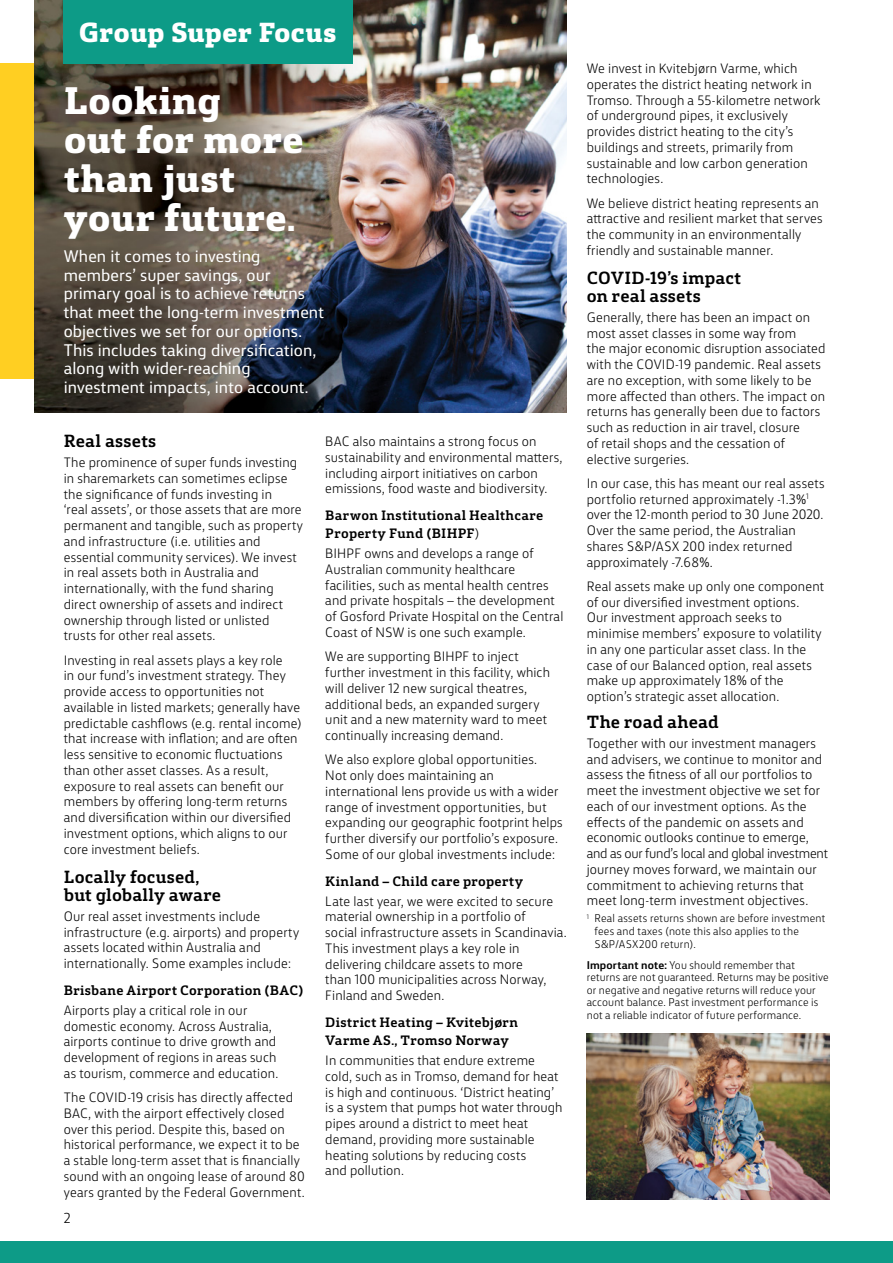
<style>
.page{position:relative;width:893px;height:1263px;background:#fff}
.page>*{position:absolute;margin:0;border:0;box-sizing:border-box;transform-origin:0 0}
.BODY_COPY_MAIN{font:800 36px/39px "CBA Slab";letter-spacing:.005em;color:#fff}
.t1{font:800 25.8px "CBA Slab";color:#fff}
.t2{font:700 16.5px/18.3px "CBA Slab";letter-spacing:.005em;color:#000}
.t3{font:15.75px/18.8px "CBA Sans";letter-spacing:.005em;color:#fff}
.BODY_COPY_MAIN-2{font:300 13.5px "CBA Sans";color:#000}
.t4{font:300 12.75px/15.8px "CBA Sans";letter-spacing:.01em;color:#000}
.t5{font:700 12.75px/18.3px "CBA Slab";letter-spacing:.02em;color:#000}
.t6{font:300 10.5px/12.6px "CBA Sans";letter-spacing:.015em;color:#000}
.s1{font-family:"CBA Sans";font-weight:300}
.s2{font-weight:700}
</style>
<div class="page">
<div style="left:0;top:63px;width:298px;height:316px;background:#ffcf22"></div>
<div style="left:0;top:1241px;width:893px;height:22px;background:#0d9b87"></div>
<img style="left:34px;top:0;width:533px;height:412px">
<img style="left:587px;top:1033px;width:242px;height:167px">
<div style="left:64px;top:0;width:289px;height:63px;background:#0d9b87"></div>
<p class="t1" style="left:79px;top:18px;width:260px">Group Super Focus</p>
<p class="BODY_COPY_MAIN" style="left:64px;top:82px;width:242px">Looking<br>out for more than just your future.</p>
<p class="t3" style="left:64px;top:245px;width:262px">When it comes to investing members’ super savings, our primary goal is to achieve returns that meet the long-term investment objectives we set for our options.<br>This includes taking diversification, along with wider-reaching investment impacts, into account.</p>
<p class="t2" style="left:64px;top:430px;width:94px">Real assets</p>
<p class="t4" style="left:64px;top:453px;width:241px">The prominence of super funds investing in sharemarkets can sometimes eclipse the significance of funds investing in<br>‘real assets’, or those assets that are more permanent and tangible, such as property and infrastructure (i.e. utilities and essential community services). We invest in real assets both in Australia and internationally, with the fund sharing direct ownership of assets and indirect ownership through listed or unlisted trusts for other real assets.</p>
<p class="t4" style="left:64px;top:651px;width:240px">Investing in real assets plays a key role<br>in our fund’s investment strategy. They provide access to opportunities not available in listed markets; generally have predictable cashflows (e.g. rental income) that increase with inflation; and are often less sensitive to economic fluctuations than other asset classes. As a result, exposure to real assets can benefit our members by offering long-term returns and diversification within our diversified investment options, which aligns to our core investment beliefs.</p>
<p class="t2" style="left:64px;top:865px;width:159px">Locally focused, but globally aware</p>
<p class="t4" style="left:64px;top:907px;width:237px">Our real asset investments include infrastructure (e.g. airports) and property assets located within Australia and internationally. Some examples include:</p>
<p class="t5" style="left:64px;top:979px;width:241px">Brisbane Airport Corporation (BAC)</p>
<p class="t4" style="left:64px;top:1001px;width:216px">Airports play a critical role in our domestic economy. Across Australia, airports continue to drive growth and development of regions in areas such as tourism, commerce and education.</p>
<p class="t4" style="left:64px;top:1088px;width:242px">The COVID-19 crisis has directly affected BAC, with the airport effectively closed over this period. Despite this, based on historical performance, we expect it to be a stable long-term asset that is financially sound with an ongoing lease of around 80 years granted by the Federal Government.</p>
<p class="BODY_COPY_MAIN-2" style="left:64px;top:1207px;width:8px">2</p>
<p class="t4" style="left:325px;top:432px;width:239px">BAC also maintains a strong focus on sustainability and environmental matters, including airport initiatives on carbon emissions, food waste and biodiversity.</p>
<p class="t5" style="left:325px;top:505px;width:220px">Barwon Institutional Healthcare<br>Property Fund (BIHPF<span class="s1">)</span></p>
<p class="t4" style="left:325px;top:545px;width:240px">BIHPF owns and develops a range of Australian community healthcare facilities, such as mental health centres and private hospitals – the development of Gosford Private Hospital on the Central Coast of NSW is one such example.</p>
<p class="t4" style="left:325px;top:648px;width:226px">We are supporting BIHPF to inject further investment in this facility, which will deliver 12 new surgical theatres, additional beds, an expanded surgery unit and a new maternity ward to meet continually increasing demand.</p>
<p class="t4" style="left:325px;top:751px;width:239px">We also explore global opportunities.<br>Not only does maintaining an international lens provide us with a wider range of investment opportunities, but expanding our geographic footprint helps further diversify our portfolio’s exposure.<br>Some of our global investments include:</p>
<p class="t5" style="left:325px;top:870px;width:199px">Kinland – Child care property</p>
<p class="t4" style="left:325px;top:892px;width:243px">Late last year, we were excited to secure material ownership in a portfolio of<br>social infrastructure assets in Scandinavia.<br>This investment plays a key role in delivering childcare assets to more<br>than 100 municipalities across Norway, Finland and Sweden.</p>
<p class="t5" style="left:325px;top:1011px;width:194px">District Heating – Kvitebjørn<br>Varme AS., Tromso Norway</p>
<p class="t4" style="left:325px;top:1051px;width:239px">In communities that endure extreme cold, such as in Tromso, demand for heat is high and continuous. ‘District heating’ is a system that pumps hot water through pipes around a district to meet heat demand, providing more sustainable heating solutions by reducing costs<br>and pollution.</p>
<p class="t4" style="left:587px;top:59px;width:235px">We invest in Kvitebjørn Varme, which operates the district heating network in Tromso. Through a 55-kilometre network of underground pipes, it exclusively provides district heating to the city’s buildings and streets, primarily from sustainable and low carbon generation technologies.</p>
<p class="t4" style="left:587px;top:194px;width:237px">We believe district heating represents an attractive and resilient market that serves the community in an environmentally friendly and sustainable manner.</p>
<p class="t2" style="left:587px;top:267px;width:156px">COVID-19’s impact on real assets</p>
<p class="t4" style="left:587px;top:308px;width:240px">Generally, there has been an impact on most asset classes in some way from<br>the major economic disruption associated with the COVID-19 pandemic. Real assets are no exception, with some likely to be more affected than others. The impact on returns has generally been due to factors such as reduction in air travel, closure<br>of retail shops and the cessation of elective surgeries.</p>
<p class="t4" style="left:587px;top:474px;width:239px">In our case, this has meant our real assets portfolio returned approximately -1.3%<sup>1 </sup>over the 12-month period to 30 June 2020.<br>Over the same period, the Australian shares S&amp;P/ASX 200 index returned approximately -7.68%.</p>
<p class="t4" style="left:587px;top:577px;width:239px">Real assets make up only one component of our diversified investment options.<br>Our investment approach seeks to minimise members’ exposure to volatility in any one particular asset class. In the case of our Balanced option, real assets make up approximately 18% of the option’s strategic asset allocation.</p>
<p class="t2" style="left:587px;top:711px;width:133px">The road ahead</p>
<p class="t4" style="left:587px;top:734px;width:243px">Together with our investment managers and advisers, we continue to monitor and assess the fitness of all our portfolios to meet the investment objective we set for each of our investment options. As the effects of the pandemic on assets and economic outlooks continue to emerge, and as our fund’s local and global investment journey moves forward, we maintain our commitment to achieving returns that meet long-term investment objectives.</p>
<p class="t6" style="left:594px;top:911px;width:232px;text-indent:-8px"><sup>1</sup> Real assets returns shown are before investment fees and taxes (note this also applies to the<br>S&amp;P/ASX200 return).</p>
<p class="t6" style="left:587px;top:957px;width:244px"><span class="s2">Important note:</span> You should remember that returns are not guaranteed. Returns may be positive or negative and negative returns will reduce your account balance. Past investment performance is not a reliable indicator of future performance.</p>
</div>
